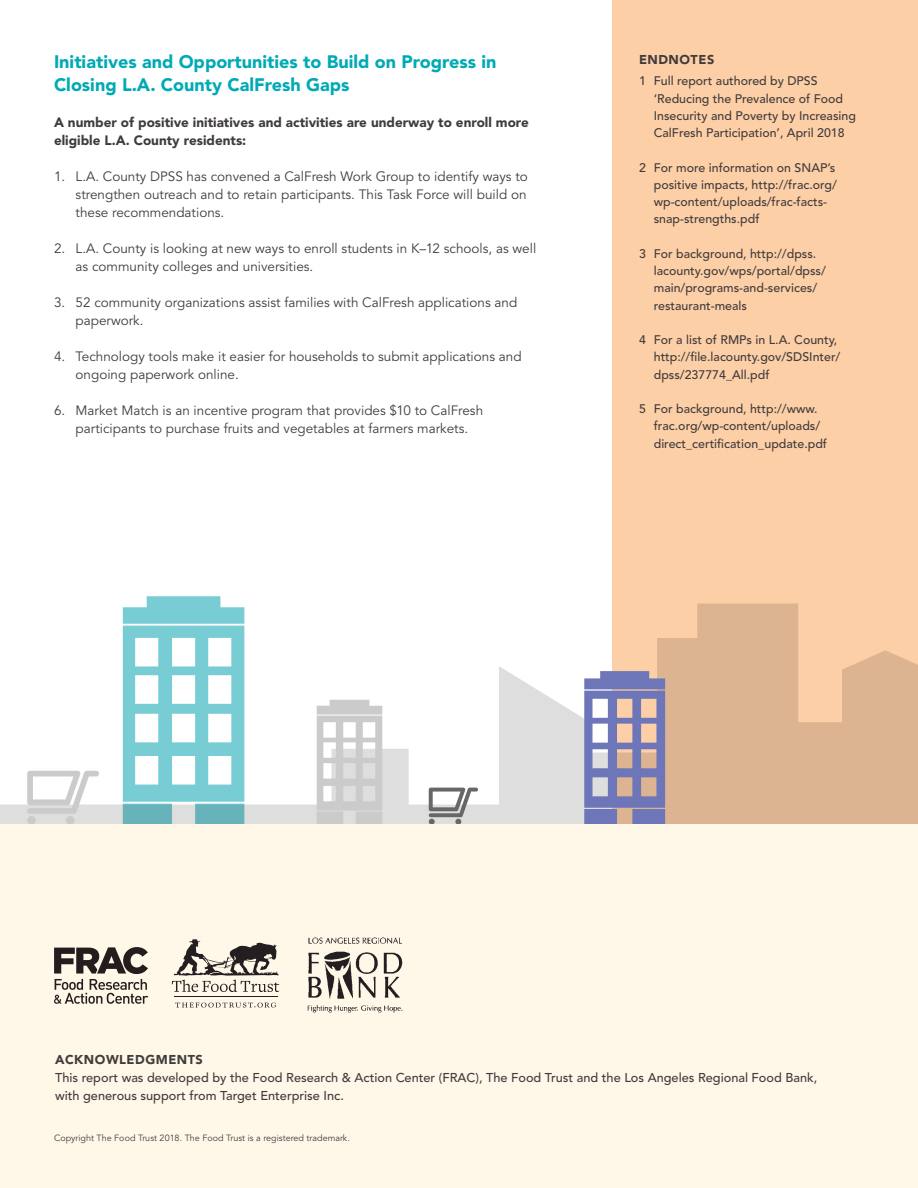
<style>
.page{position:relative;width:918px;height:1188px;background:#fff}
.page>*{position:absolute;margin:0;border:0;box-sizing:border-box;transform-origin:0 0}
.t1{font:900 18px/23.2px "Avenir";color:#00aab5}
.t2{font:13.5px/18px "Avenir";color:#413c3c}
.t3{font:900 13.5px/18px "Avenir";color:#413c3c}
.t4{font:500 12.75px/18px "Avenir";color:#413c3c}
.t5{font:900 12.75px "Avenir";letter-spacing:.04em;color:#413c3c}
.t6{font:500 12.3px/17.2px "Avenir";color:#413c3c}
.t7{font:9px "Avenir";color:#413c3c}
</style>
<div class="page">
<div style="left:612px;top:0;width:306px;height:824px;background:#fdcfa7"></div>
<svg style="left:0;top:604px;width:918px;height:221px"></svg>
<svg style="left:27px;top:771px;width:72px;height:43px"></svg>
<div style="left:27px;top:816px;width:9px;height:9px;background:#cccbcb;border-radius:50%"></div>
<div style="left:66px;top:816px;width:9px;height:9px;background:#cccbcb;border-radius:50%"></div>
<svg style="left:584px;top:671px;width:81px;height:154px"></svg>
<svg style="left:123px;top:596px;width:121px;height:229px"></svg>
<svg style="left:317px;top:700px;width:65px;height:125px;background:#d8d7d7"></svg>
<svg style="left:429px;top:788px;width:49px;height:37px"></svg>
<div style="left:0;top:825px;width:918px;height:363px;background:#fff8e9"></div>
<svg style="left:172px;top:939px;width:107px;height:53px"></svg>
<svg style="left:175px;top:1003px;width:101px;height:5px"></svg>
<hr style="left:174px;top:996px;width:103px;height:1px;background:#231f20">
<svg style="left:54px;top:947px;width:94px;height:57px"></svg>
<img style="left:307px;top:937px;width:95px;height:76px">
<h1 class="t1" style="left:54px;top:50px;width:444px">Initiatives and Opportunities to Build on Progress in<br>Closing L.A. County CalFresh Gaps</h1>
<p class="t3" style="left:54px;top:113px;width:476px">A number of positive initiatives and activities are underway to enroll more eligible L.A. County residents:</p>
<p class="t2" style="left:76px;top:168px;width:454px;text-align:justify;text-indent:-22px">1. L.A. County DPSS has convened a CalFresh Work Group to identify ways to strengthen outreach and to retain participants. This Task Force will build on these recommendations.</p>
<p class="t2" style="left:76px;top:240px;width:462px;text-indent:-22px">2. L.A. County is looking at new ways to enroll students in K–12 schools, as well as community colleges and universities.</p>
<p class="t2" style="left:76px;top:294px;width:443px;text-indent:-22px">3. 52 community organizations assist families with CalFresh applications and paperwork.</p>
<p class="t2" style="left:76px;top:348px;width:448px;text-indent:-22px">4. Technology tools make it easier for households to submit applications and ongoing paperwork online.</p>
<p class="t2" style="left:54px;top:402px;width:431px;text-align:center">6. Market Match is an incentive program that provides $10 to CalFresh participants to purchase fruits and vegetables at farmers markets.</p>
<p class="t5" style="left:639px;top:52px;width:77px">ENDNOTES</p>
<p class="t6" style="left:654px;top:73px;width:204px;text-indent:-15px">1 Full report authored by DPSS ‘Reducing the Prevalence of Food Insecurity and Poverty by Increasing CalFresh Participation’, April 2018</p>
<p class="t6" style="left:654px;top:159px;width:185px;text-indent:-15px">2 For more information on SNAP’s positive impacts, http://frac.org/ wp-content/uploads/frac-facts&shy;snap-strengths.pdf</p>
<p class="t6" style="left:654px;top:245px;width:174px;text-indent:-15px">3 For background, http://dpss. lacounty.gov/wps/portal/dpss/ main/programs-and-services/ restaurant-meals</p>
<p class="t6" style="left:654px;top:332px;width:188px;text-indent:-15px">4 For a list of RMPs in L.A. County, http://file.lacounty.gov/SDSInter/ dpss/237774_All.pdf</p>
<p class="t6" style="left:654px;top:401px;width:175px;text-indent:-15px">5 For background, http://www. frac.org/wp-content/uploads/ direct_certification_update.pdf</p>
<p class="t5" style="left:55px;top:1052px;width:149px">ACKNOWLEDGMENTS</p>
<p class="t4" style="left:55px;top:1069px;width:764px">This report was developed by the Food Research &amp; Action Center (FRAC), The Food Trust and the Los Angeles Regional Food Bank, with generous support from Target Enterprise Inc.</p>
<p class="t7" style="left:54px;top:1133px;width:297px">Copyright The Food Trust 2018. The Food Trust is a registered trademark.</p>
</div>
